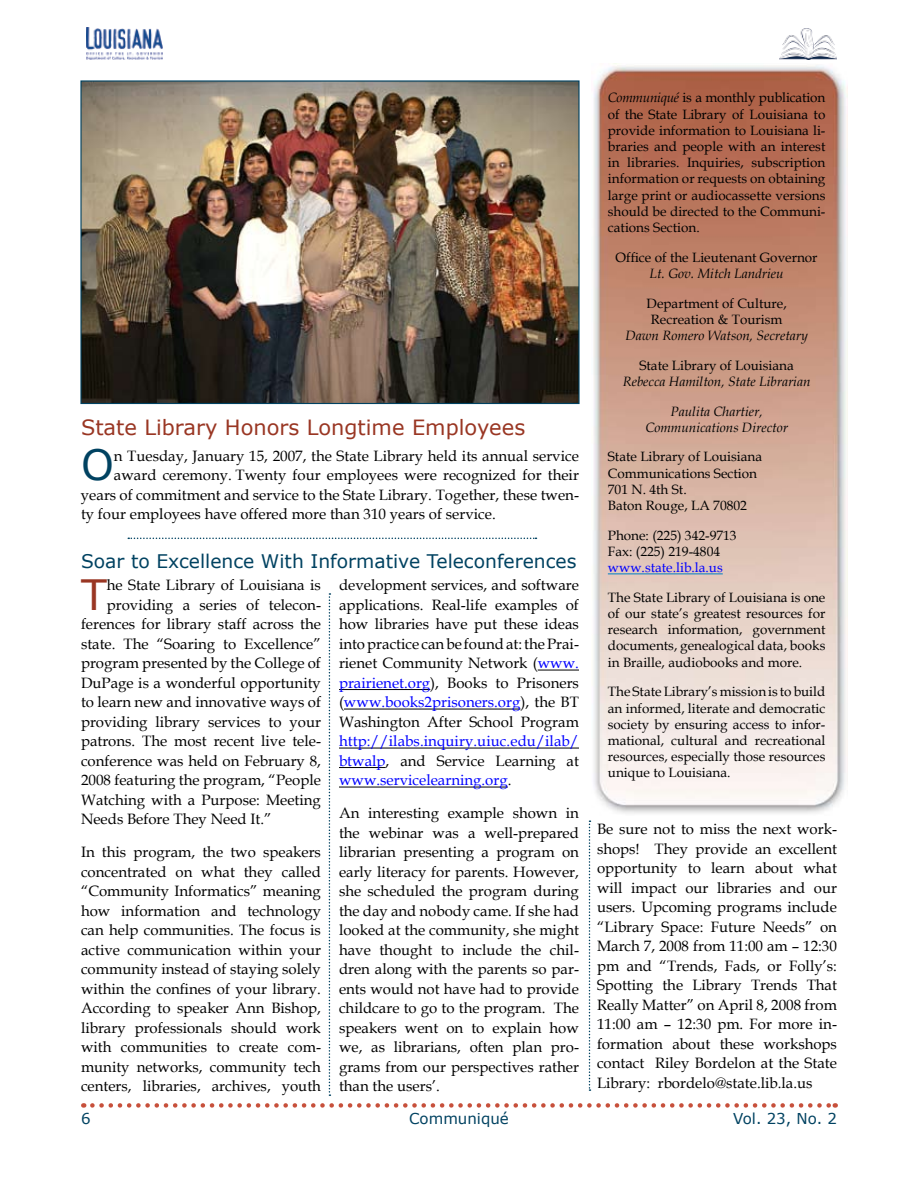
<style>
.page{position:relative;width:918px;height:1188px;background:#fff}
.page>*{position:absolute;margin:0;border:0;box-sizing:border-box;transform-origin:0 0}
.t1{font:41.85px "Verdana";color:#004261}
.t2{font:41.85px "Verdana";color:#993623}
.t3{font:21px "Verdana";color:#993623}
.t4{font:18.75px "Verdana";color:#004261}
.t5{font:15px/19.5px "Book Antiqua";color:#000;text-align:justify}
.t6{font:15px/19.5px "Book Antiqua";color:#00f;text-align:justify}
.t7{font:15px "Verdana";color:#004261}
.t8{font:13.5px/16.2px "Book Antiqua";color:#000;text-align:justify}
.t9{font:italic 13.5px/29.7px "Book Antiqua";color:#000;text-align:center}
.t10{font:13.5px "Book Antiqua";color:#00f}
.s1{color:#00f}
.s2{color:#000}
.s3{font-style:italic}
</style>
<div class="page">
<img style="left:780px;top:28px;width:57px;height:32px">
<img style="left:86px;top:28px;width:76px;height:32px">
<img style="left:593px;top:65px;width:255px;height:749px">
<hr style="left:608px;top:573px;width:115px;height:1px;background:#007ec4">
<img style="left:82px;top:82px;width:496px;height:320px">
<div style="left:80px;top:80px;width:500px;height:324px;border:1px solid #004261"></div>
<hr style="left:538px;top:670px;width:41px;height:1px;background:#000">
<hr style="left:339px;top:689px;width:91px;height:1px;background:#000">
<hr style="left:344px;top:709px;width:176px;height:1px;background:#000">
<hr style="left:339px;top:748px;width:240px;height:1px;background:#000">
<hr style="left:339px;top:767px;width:47px;height:1px;background:#000">
<hr style="left:339px;top:787px;width:169px;height:1px;background:#000">
<svg style="left:128px;top:538px;width:409px;height:1px"></svg>
<svg style="left:329px;top:593px;width:1px;height:503px"></svg>
<svg style="left:589px;top:820px;width:2px;height:271px"></svg>
<svg style="left:82px;top:1103px;width:754px;height:5px"></svg>
<h2 class="t3" style="left:81px;top:414px;width:446px">State Library Honors Longtime Employees</h2>
<h1 class="t1" style="left:81px;top:438px;width:34px">O</h1>
<p class="t5" style="left:114px;top:446px;width:467px">n Tuesday, January 15, 2007, the State Library held its annual service</p>
<p class="t5" style="left:114px;top:465px;width:467px">award ceremony. Twenty four employees were recognized for their</p>
<p class="t5" style="left:81px;top:485px;width:500px">years of commitment and service to the State Library. Together, these twen-</p>
<p class="t5" style="left:81px;top:504px;width:416px">ty four employees have offered more than 310 years of service.</p>
<p class="t4" style="left:81px;top:549px;width:497px">Soar to Excellence With Informative Teleconferences</p>
<h1 class="t2" style="left:81px;top:568px;width:27px">T</h1>
<p class="t5" style="left:107px;top:575px;width:216px">he State Library of Louisiana is</p>
<p class="t5" style="left:339px;top:575px;width:242px">development services, and software applications. Real-life examples of how libraries have put these ideas into practice can be found at: the Prai&shy;rienet Community Network (<span class="s1">www. prairienet.org</span>), Books to Prisoners (<span class="s1">www.books2prisoners.org</span>), the BT Washington After School Program</p>
<p class="t6" style="left:339px;top:731px;width:242px">http://ilabs.inquiry.uiuc.edu/ilab/ btwalp<span class="s2">, and Service Learning at </span>www.servicelearning.org<span class="s2">.</span></p>
<p class="t5" style="left:339px;top:803px;width:242px">An interesting example shown in the webinar was a well-prepared librarian presenting a program on early literacy for parents. However, she scheduled the program during the day and nobody came. If she had looked at the community, she might have thought to include the chil&shy;dren along with the parents so par&shy;ents would not have had to provide childcare to go to the program. The speakers went on to explain how we, as librarians, often plan pro&shy;grams from our perspectives rather than the users’.</p>
<p class="t5" style="left:107px;top:594px;width:216px">providing a series of telecon-</p>
<p class="t5" style="left:81px;top:614px;width:241px">ferences for library staff across the</p>
<p class="t5" style="left:81px;top:633px;width:242px">state. The “Soaring to Excellence”</p>
<p class="t5" style="left:81px;top:653px;width:241px">program presented by the College of</p>
<p class="t5" style="left:81px;top:672px;width:241px">DuPage is a wonderful opportunity</p>
<p class="t5" style="left:81px;top:692px;width:242px">to learn new and innovative ways of</p>
<p class="t5" style="left:81px;top:711px;width:241px">providing library services to your</p>
<p class="t5" style="left:81px;top:731px;width:241px">patrons. The most recent live tele-</p>
<p class="t5" style="left:81px;top:750px;width:242px">conference was held on February 8,</p>
<p class="t5" style="left:81px;top:770px;width:242px">2008 featuring the program, “People</p>
<p class="t5" style="left:81px;top:789px;width:241px">Watching with a Purpose: Meeting</p>
<p class="t5" style="left:81px;top:809px;width:192px">Needs Before They Need It.”</p>
<p class="t5" style="left:81px;top:842px;width:242px">In this program, the two speakers concentrated on what they called “Community Informatics” meaning how information and technology can help communities. The focus is active communication within your community instead of staying solely within the confines of your library.<br>According to speaker Ann Bishop, library professionals should work with communities to create com&shy;munity networks, community tech centers, libraries, archives, youth</p>
<p class="t8" style="left:608px;top:89px;width:219px"><span class="s3">Communiqué</span> is a monthly publication of the State Library of Louisiana to provide information to Louisiana li&shy;braries and people with an interest in libraries. Inquiries, subscription information or requests on obtaining large print or audiocassette versions should be directed to the Communi&shy;cations Section.</p>
<p class="t8" style="left:616px;top:249px;width:204px">Office of the Lieutenant Governor</p>
<p class="t9" style="left:650px;top:258px;width:136px">Lt. Gov. Mitch Landrieu</p>
<p class="t8" style="left:647px;top:295px;width:142px;text-align:center">Department of Culture,<br>Recreation &amp; Tourism</p>
<p class="t9" style="left:625px;top:320px;width:184px">Dawn Romero Watson, Secretary</p>
<p class="t8" style="left:639px;top:357px;width:156px">State Library of Louisiana</p>
<p class="t9" style="left:623px;top:366px;width:189px">Rebecca Hamilton, State Librarian<br>Paulita Chartier,</p>
<p class="t9" style="left:645px;top:412px;width:144px">Communications Director</p>
<p class="t8" style="left:608px;top:448px;width:156px;text-align:left">State Library of Louisiana<br>Communications Section<br>701 N. 4th St.<br>Baton Rouge, LA 70802</p>
<p class="t8" style="left:608px;top:527px;width:130px">Phone: (225) 342-9713<br>Fax: (225) 219-4804</p>
<p class="t10" style="left:608px;top:558px;width:116px">www.state.lib.la.us</p>
<p class="t8" style="left:608px;top:589px;width:219px">The State Library of Louisiana is one of our state’s greatest resources for research information, government documents, genealogical data, books in Braille, audiobooks and more.</p>
<p class="t8" style="left:608px;top:683px;width:219px">The State Library’s mission is to build an informed, literate and democratic society by ensuring access to infor&shy;mational, cultural and recreational resources, especially those resources unique to Louisiana.</p>
<p class="t5" style="left:597px;top:819px;width:242px">Be sure not to miss the next work&shy;shops! They provide an excellent opportunity to learn about what will impact our libraries and our users. Upcoming programs include “Library Space: Future Needs” on March 7, 2008 from 11:00 am – 12:30 pm and “Trends, Fads, or Folly’s:<br>Spotting the Library Trends That Really Matter” on April 8, 2008 from 11:00 am – 12:30 pm. For more in&shy;formation about these workshops contact Riley Bordelon at the State Library: rbordelo@state.lib.la.us</p>
<p class="t7" style="left:409px;top:1109px;width:101px">Communiqué</p>
<p class="t7" style="left:733px;top:1109px;width:105px">Vol. 23, No. 2</p>
</div>
